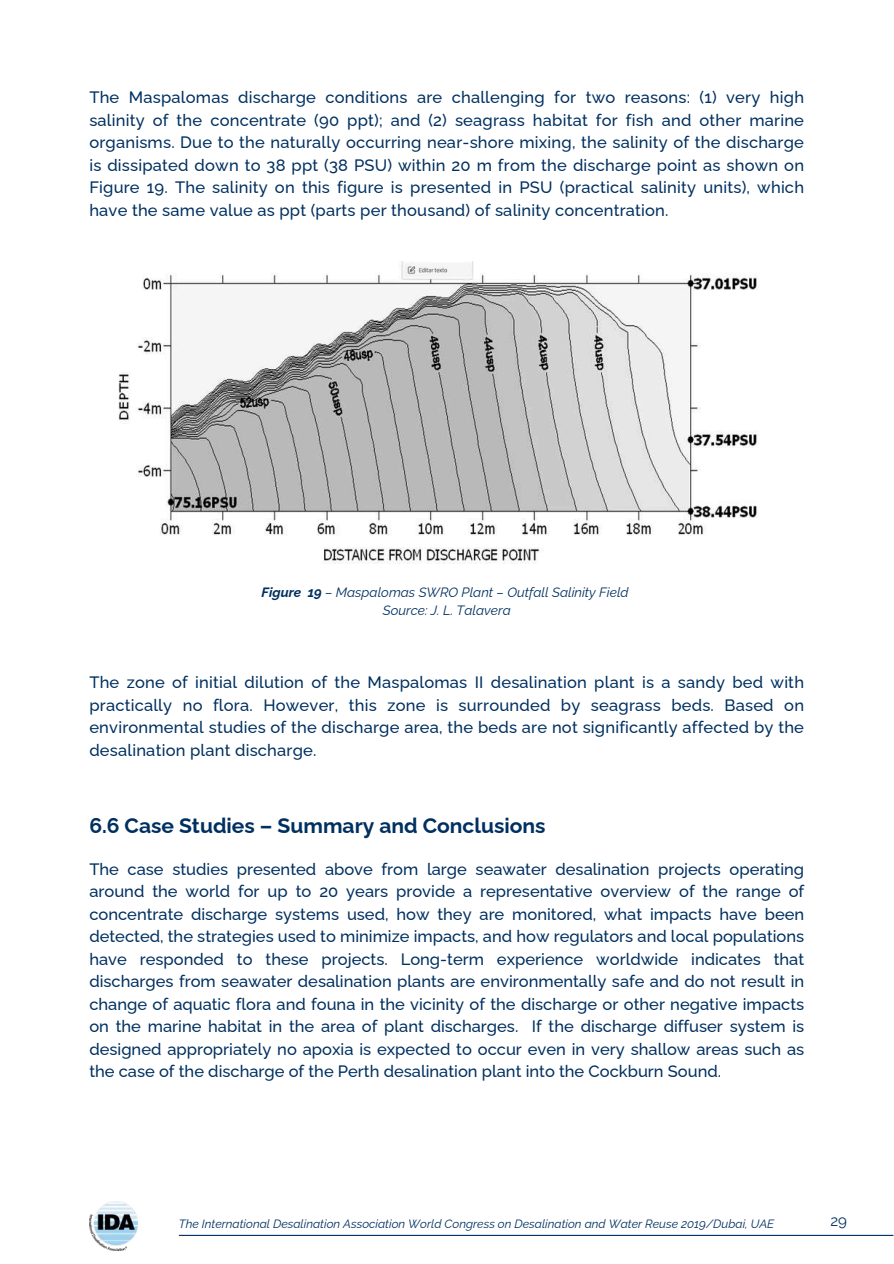
<style>
.page{position:relative;width:894px;height:1264px;background:#fff}
.page>*{position:absolute;margin:0;border:0;box-sizing:border-box;transform-origin:0 0}
.t1{font:700 21px "Raleway";color:#003060}
.t2{font:500 16.5px/22.5px "Raleway";letter-spacing:.01em;color:#003060;text-align:justify}
.t3{font:15px "Raleway";color:#003060}
.t4{font:italic 13.5px/18px "Raleway";color:#003060;text-align:center}
.t5{font:italic 12px "Raleway";color:#003060}
.s1{font-weight:700}
</style>
<div class="page">
<hr style="left:179px;top:1234px;width:713px;height:1px;background:#003060">
<img style="left:89px;top:1201px;width:49px;height:49px">
<img style="left:118px;top:262px;width:640px;height:301px">
<p class="t2" style="left:89px;top:86px;width:716px">The Maspalomas discharge conditions are challenging for two reasons: (1) very high salinity of the concentrate (90 ppt); and (2) seagrass habitat for fish and other marine organisms. Due to the naturally occurring near-shore mixing, the salinity of the discharge is dissipated down to 38 ppt (38 PSU) within 20 m from the discharge point as shown on Figure 19. The salinity on this figure is presented in PSU (practical salinity units), which have the same value as ppt (parts per thousand) of salinity concentration.</p>
<p class="t4" style="left:261px;top:583px;width:368px"><span class="s1">Figure 19</span> – Maspalomas SWRO Plant – Outfall Salinity Field<br>Source: J. L. Talavera</p>
<p class="t2" style="left:89px;top:671px;width:716px">The zone of initial dilution of the Maspalomas II desalination plant is a sandy bed with practically no flora. However, this zone is surrounded by seagrass beds. Based on environmental studies of the discharge area, the beds are not significantly affected by the desalination plant discharge.</p>
<p class="t1" style="left:89px;top:813px;width:457px">6.6 Case Studies – Summary and Conclusions</p>
<p class="t2" style="left:89px;top:857px;width:716px">The case studies presented above from large seawater desalination projects operating around the world for up to 20 years provide a representative overview of the range of concentrate discharge systems used, how they are monitored, what impacts have been detected, the strategies used to minimize impacts, and how regulators and local populations have responded to these projects. Long-term experience worldwide indicates that discharges from seawater desalination plants are environmentally safe and do not result in change of aquatic flora and founa in the vicinity of the discharge or other negative impacts on the marine habitat in the area of plant discharges. If the discharge diffuser system is designed appropriately no apoxia is expected to occur even in very shallow areas such as the case of the discharge of the Perth desalination plant into the Cockburn Sound.</p>
<p class="t5" style="left:179px;top:1216px;width:597px">The International Desalination Association World Congress on Desalination and Water Reuse 2019/Dubai, UAE</p>
<p class="t3" style="left:830px;top:1212px;width:18px">29</p>
</div>
